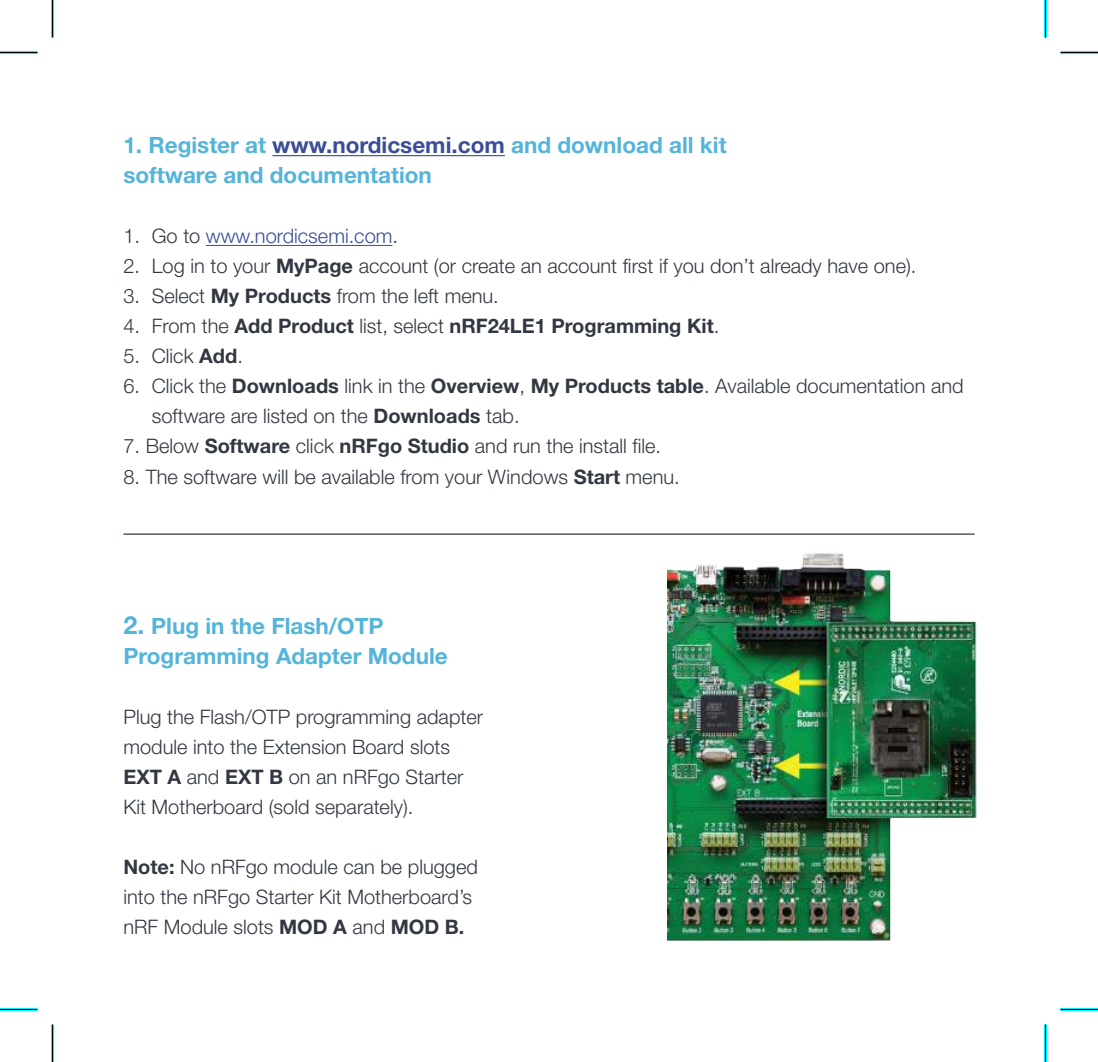
<style>
.page{position:relative;width:1098px;height:1062px;background:#fff}
.page>*{position:absolute;margin:0;border:0;box-sizing:border-box;transform-origin:0 0}
.t1{font:700 22.5px/30px "Helvetica Neue LT Std";color:#54b4d9}
.t2{font:300 20px/30px "Helvetica Neue LT Std";color:#323741}
.t3{font:700 20px "Helvetica Neue LT Std";color:#323741}
.t4{font:300 20px "Helvetica Neue LT Std";color:#3a4d96}
.s1{color:#3a4d96}
.s2{color:#323741}
.s3{font-weight:700}
.s4{font-weight:300}
.s5{font-size:25px}
</style>
<div class="page">
<hr style="left:272px;top:155px;width:232px;height:1px;background:#3a4d96">
<hr style="left:206px;top:245px;width:186px;height:1px;background:#3a4d96">
<hr style="left:123px;top:533px;width:851px;height:2px;background:#323741">
<img style="left:667px;top:553px;width:310px;height:388px">
<hr style="left:0;top:51px;width:38px;height:3px;background:#00f4ff">
<hr style="left:1060px;top:51px;width:37px;height:3px;background:#00f4ff">
<hr style="left:0;top:1008px;width:38px;height:3px;background:#00f4ff">
<hr style="left:1060px;top:1008px;width:37px;height:3px;background:#00f4ff">
<hr style="left:51px;top:0;width:3px;height:37px;background:#00f4ff">
<hr style="left:51px;top:1024px;width:3px;height:38px;background:#00f4ff">
<hr style="left:1043px;top:0;width:3px;height:37px;background:#00f4ff">
<hr style="left:1043px;top:1024px;width:3px;height:38px;background:#00f4ff">
<hr style="left:0;top:52px;width:38px;height:1px;background:#000">
<hr style="left:1060px;top:52px;width:37px;height:1px;background:#000">
<hr style="left:0;top:1009px;width:38px;height:1px;background:#000">
<hr style="left:1060px;top:1009px;width:37px;height:1px;background:#000">
<hr style="left:52px;top:0;width:1px;height:37px;background:#000">
<hr style="left:52px;top:1024px;width:1px;height:38px;background:#000">
<hr style="left:1044px;top:0;width:1px;height:37px;background:#000">
<hr style="left:1044px;top:1024px;width:1px;height:38px;background:#000">
<p class="t1" style="left:123px;top:132px;width:604px">1. Register at <span class="s1">www.nordicsemi.com</span> and download all kit software and documentation</p>
<p class="t4" style="left:123px;top:229px;width:276px"><span class="s2">1. Go to</span> www.nordicsemi.com<span class="s2">.</span></p>
<p class="t2" style="left:123px;top:253px;width:794px">2. Log in to your <span class="s3">MyPage</span> account (or create an account first if you don’t already have one).</p>
<p class="t2" style="left:123px;top:283px;width:377px">3. Select <span class="s3">My Products</span> from the left menu.</p>
<p class="t3" style="left:123px;top:319px;width:597px"><span class="s4">4. From the</span> Add Product <span class="s4">list, select</span> nRF24LE1 Programming Kit<span class="s4">.</span></p>
<p class="t2" style="left:123px;top:343px;width:121px">5. Click <span class="s3">Add</span>.</p>
<p class="t2" style="left:152px;top:373px;width:813px;text-indent:-28px">6. Click the <span class="s3">Downloads</span> link in the <span class="s3">Overview</span>, <span class="s3">My Products table</span>. Available documentation and software are listed on the <span class="s3">Downloads</span> tab.</p>
<p class="t2" style="left:123px;top:433px;width:539px">7. Below <span class="s3">Software</span> click <span class="s3">nRFgo Studio</span> and run the install file.</p>
<p class="t2" style="left:123px;top:463px;width:557px">8. The software will be available from your Windows <span class="s3">Start</span> menu.</p>
<p class="t1" style="left:123px;top:612px;width:326px"><span class="s5">2.</span> Plug in the Flash/OTP<br>Programming Adapter Module</p>
<p class="t2" style="left:123px;top:703px;width:361px">Plug the Flash/OTP programming adapter module into the Extension Board slots <span class="s3">EXT A</span> and <span class="s3">EXT B</span> on an nRFgo Starter Kit Motherboard (sold separately).</p>
<p class="t2" style="left:123px;top:853px;width:356px"><span class="s3">Note:</span> No nRFgo module can be plugged into the nRFgo Starter Kit Motherboard’s nRF Module slots <span class="s3">MOD A</span> and <span class="s3">MOD B.</span></p>
</div>
